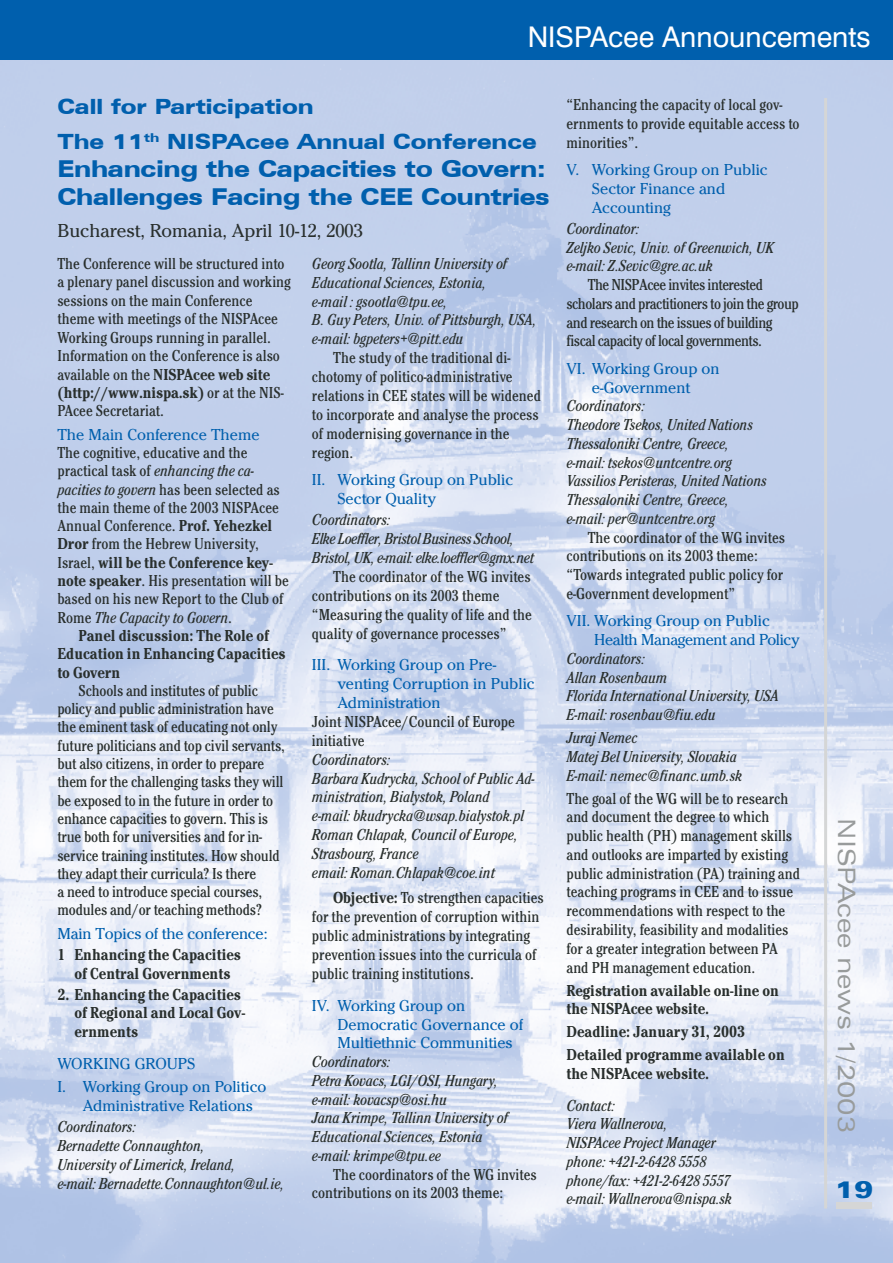
<style>
.page{position:relative;width:893px;height:1263px;background:#fff}
.page>*{position:absolute;margin:0;border:0;box-sizing:border-box;transform-origin:0 0}
.t1{font:28.5px "Swiss 721 AT";color:#fff}
.t2{font:expanded 24px "Zurich AT";color:#989b9b}
.t3{font:900 expanded 23.7px "Zurich AT";color:#005fad}
.t4{font:23.25px/27.9px "Zurich AT Black Extended";letter-spacing:-.01em;color:#005fad}
.t5{font:21px/35.1px "Zurich AT Black Extended";color:#005fad}
.t6{font:19.5px "Cheltenham Itc TEE";color:#292f2d}
.t7{font:condensed 16.5px/18.3px "Cheltenham Itc TEE";color:#292f2d}
.t8{font:italic condensed 16.5px/18.8px "Cheltenham Itc TEE";color:#292f2d}
.t9{font:16.5px/18.9px "Cheltenham Itc TEE";color:#005fad}
.t10{font:700 condensed 16.5px/18.9px "Cheltenham Itc TEE";color:#292f2d}
.t11{font:condensed 16.5px/18.8px "Cheltenham Itc TEE";letter-spacing:-.03em;color:#292f2d}
.t12{font:italic condensed 16.5px/18.9px "Cheltenham Itc TEE";letter-spacing:-.02em;color:#292f2d}
.t13{font:16.5px/18.9px "Cheltenham Itc TEE";letter-spacing:-.02em;color:#005fad}
.s1{font-weight:700}
.s2{font-style:italic}
</style>
<div class="page">
<img style="left:0;top:60px;width:893px;height:1203px">
<div style="left:0;top:0;width:893px;height:60px;background:#005fad"></div>
<div style="left:836px;top:1202px;width:36px;height:7px;background:#d5d6d6"></div>
<hr style="left:824px;top:98px;width:3px;height:1110px;background:#d5d6d6">
<h1 class="t1" style="left:528px;top:20px;width:344px">NISPAcee Announcements</h1>
<p class="t5" style="left:57px;top:89px;width:481px">Call for Participation<br>The 11<sup>th</sup> NISPAcee Annual Conference</p>
<h3 class="t4" style="left:57px;top:155px;width:494px">Enhancing the Capacities to Govern:<br>Challenges Facing the CEE Countries</h3>
<p class="t6" style="left:57px;top:219px;width:307px">Bucharest, Romania, April 10-12, 2003</p>
<p class="t7" style="left:57px;top:254px;width:235px">The Conference will be structured into a plenary panel discussion and working sessions on the main Conference theme with meetings of the NISPAcee Working Groups running in parallel.<br>Information on the Conference is also available on the <span class="s1">NISPAcee web site (http://www.nispa.sk)</span> or at the NIS-PAcee Secretariat.</p>
<p class="t9" style="left:57px;top:425px;width:204px">The Main Conference Theme</p>
<p class="t7" style="left:57px;top:444px;width:233px">The cognitive, educative and the practical task of <span class="s2">enhancing the ca&shy;pacities to govern</span> has been selected as the main theme of the 2003 NISPAcee Annual Conference. <span class="s1">Prof. Yehezkel Dror</span> from the Hebrew University, Israel, <span class="s1">will be the Conference key&shy;note speaker</span>. His presentation will be based on his new Report to the Club of Rome <span class="s2">The Capacity to Govern</span>.</p>
<p class="t10" style="left:57px;top:626px;width:230px;line-height:18.3px;text-indent:21px">Panel discussion: The Role of<br>Education in Enhancing Capacities to Govern</p>
<p class="t7" style="left:57px;top:681px;width:229px;text-indent:21px">Schools and institutes of public policy and public administration have the eminent task of educating not only future politicians and top civil servants, but also citizens, in order to prepare them for the challenging tasks they will be exposed to in the future in order to enhance capacities to govern. This is true both for universities and for in&shy;service training institutes. How should they adapt their curricula? Is there<br>a need to introduce special courses, modules and/or teaching methods?</p>
<p class="t9" style="left:57px;top:924px;width:212px">Main Topics of the conference:</p>
<p class="t10" style="left:57px;top:945px;width:185px;text-align:center">1 Enhancing the Capacities of Central Governments</p>
<p class="t10" style="left:74px;top:985px;width:172px;text-indent:-17px">2. Enhancing the Capacities of Regional and Local Gov&shy;ernments</p>
<p class="t9" style="left:57px;top:1052px;width:211px;line-height:23.2px">WORKING GROUPS<br>I. Working Group on Politico</p>
<p class="t9" style="left:83px;top:1096px;width:172px">Administrative Relations</p>
<p class="t8" style="left:57px;top:1117px;width:228px">Coordinators:<br>Bernadette Connaughton,<br>University of Limerick, Ireland,<br>e-mail: Bernadette.Connaughton@ul.ie,</p>
<p class="t8" style="left:312px;top:254px;width:226px">Georg Sootla, Tallinn University of Educational Sciences, Estonia,<br>e-mail : gsootla@tpu.ee,<br>B. Guy Peters, Univ. of Pittsburgh, USA, e-mail: bgpeters+@pitt.edu</p>
<p class="t7" style="left:312px;top:349px;width:231px;line-height:18.9px;text-indent:21px">The study of the traditional di&shy;chotomy of politico-administrative relations in CEE states will be widened to incorporate and analyse the process of modernising governance in the region.</p>
<p class="t9" style="left:337px;top:470px;width:177px;text-indent:-26px">II. Working Group on Public<br>Sector Quality</p>
<p class="t12" style="left:312px;top:510px;width:223px">Coordinators:<br>Elke Loeffler, Bristol Business School,<br>Bristol, UK, e-mail: elke.loeffler@gmx.net</p>
<p class="t7" style="left:312px;top:567px;width:222px;line-height:18.9px;text-indent:21px">The coordinator of the WG invites contributions on its 2003 theme “Measuring the quality of life and the quality of governance processes”</p>
<p class="t9" style="left:337px;top:655px;width:199px;text-indent:-26px">III. Working Group on Pre&shy;venting Corruption in Public<br>Administration</p>
<p class="t7" style="left:312px;top:712px;width:204px;line-height:18.9px">Joint NISPAcee/Council of Europe initiative</p>
<p class="t8" style="left:312px;top:750px;width:224px">Coordinators:<br>Barbara Kudrycka, School of Public Ad&shy;ministration, Bialystok, Poland<br>e-mail: bkudrycka@wsap.bialystok.pl<br>Roman Chlapak, Council of Europe,<br>Strasbourg, France<br>email: Roman.Chlapak@coe.int</p>
<p class="t7" style="left:312px;top:889px;width:233px;line-height:18.9px;text-indent:21px"><span class="s1">Objective:</span> To strengthen capacities for the prevention of corruption within public administrations by integrating prevention issues into the curricula of public training institutions.</p>
<p class="t9" style="left:337px;top:996px;width:187px;text-indent:-26px">IV. Working Group on<br>Democratic Governance of<br>Multiethnic Communities</p>
<p class="t8" style="left:312px;top:1052px;width:197px">Coordinators:<br>Petra Kovacs, LGI/OSI, Hungary, e-mail: kovacsp@osi.hu<br>Jana Krimpe, Tallinn University of<br>Educational Sciences, Estonia e-mail: krimpe@tpu.ee</p>
<p class="t7" style="left:312px;top:1165px;width:226px;line-height:18.8px;text-indent:21px">The coordinators of the WG invites contributions on its 2003 theme:</p>
<p class="t7" style="left:566px;top:96px;width:235px;line-height:18.8px">“Enhancing the capacity of local gov&shy;ernments to provide equitable access to minorities”.</p>
<p class="t9" style="left:592px;top:160px;width:177px;text-indent:-26px">V. Working Group on Public<br>Sector Finance and<br>Accounting</p>
<p class="t8" style="left:566px;top:219px;width:209px">Coordinator:<br>Zeljko Sevic, Univ. of Greenwich, UK e-mail: Z.Sevic@gre.ac.uk</p>
<p class="t11" style="left:566px;top:275px;width:234px;text-indent:21px">The NISPAcee invites interested scholars and practitioners to join the group and research on the issues of building fiscal capacity of local governments.</p>
<p class="t9" style="left:566px;top:359px;width:155px;text-align:center">VI. Working Group on e-Government</p>
<p class="t8" style="left:566px;top:397px;width:202px">Coordinators:<br>Theodore Tsekos, United Nations<br>Thessaloniki Centre, Greece, e-mail: tsekos@untcentre.org<br>Vassilios Peristeras, United Nations<br>Thessaloniki Centre, Greece, e-mail: per@untcentre.org</p>
<p class="t7" style="left:566px;top:528px;width:220px;line-height:18.8px;text-indent:21px">The coordinator of the WG invites contributions on its 2003 theme: “Towards integrated public policy for e-Government development”</p>
<p class="t13" style="left:594px;top:611px;width:207px;text-indent:-28px">VII. Working Group on Public<br>Health Management and Policy</p>
<p class="t8" style="left:566px;top:649px;width:214px">Coordinators:<br>Allan Rosenbaum<br>Florida International University, USA<br>E-mail: rosenbau@fiu.edu</p>
<p class="t8" style="left:566px;top:729px;width:177px">Juraj Nemec<br>Matej Bel University, Slovakia<br>E-mail: nemec@financ.umb.sk</p>
<p class="t7" style="left:566px;top:789px;width:235px;line-height:18.8px">The goal of the WG will be to research and document the degree to which public health (PH) management skills and outlooks are imparted by existing public administration (PA) training and teaching programs in CEE and to issue recommendations with respect to the desirability, feasibility and modalities for a greater integration between PA and PH management education.</p>
<p class="t10" style="left:566px;top:981px;width:214px">Registration available on-line on the NISPAcee website.</p>
<p class="t10" style="left:566px;top:1020px;width:220px;line-height:23px">Deadline: January 31, 2003<br>Detailed programme available on</p>
<p class="t10" style="left:566px;top:1064px;width:144px">the NISPAcee website.</p>
<p class="t8" style="left:566px;top:1096px;width:167px">Contact:<br>Viera Wallnerova,<br>NISPAcee Project Manager phone: +421-2-6428 5558 phone/fax: +421-2-6428 5557 e-mail: Wallnerova@nispa.sk</p>
<h2 class="t2" style="left:861px;top:818px;width:316px;rotate:90deg">NISPAcee news 1/2003</h2>
<h3 class="t3" style="left:835px;top:1175px;width:40px">19</h3>
</div>
